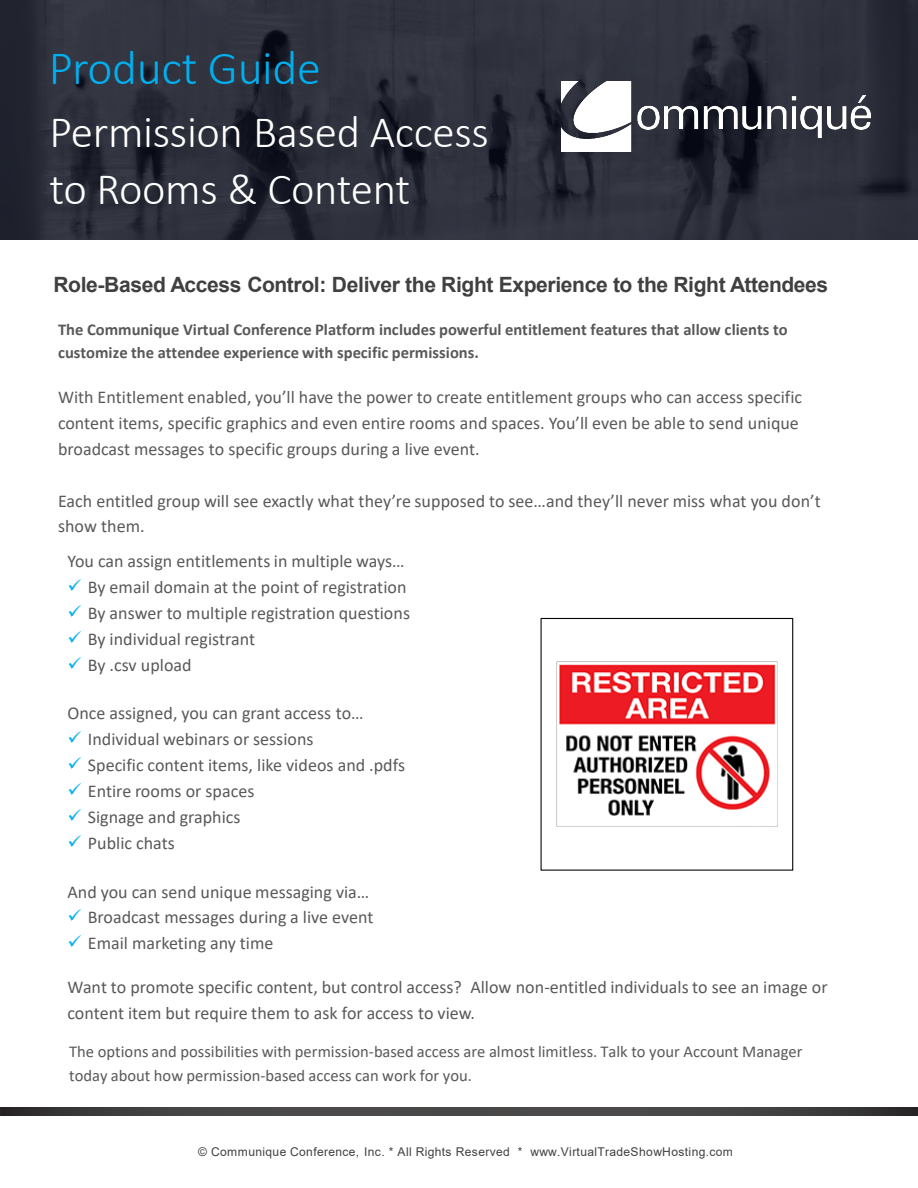
<style>
.page{position:relative;width:918px;height:1188px;background:#fff}
.page>*{position:absolute;margin:0;border:0;box-sizing:border-box;transform-origin:0 0}
.t1{font:66px/57.8px "Arial";color:#fff}
.t2{font:300 48px "Calibri";letter-spacing:-.005em;color:#00b0f0}
.t3{font:300 45px/57.8px "Calibri";letter-spacing:-.01em;color:#fff}
.t4{font:700 21px "Arial";letter-spacing:-.02em;color:#404040}
.t5{font:18px/26px "Calibri";color:#595959}
.t6{font:700 16.5px/23.7px "Calibri";color:#595959}
.t7{font:16.5px/23.7px "Calibri";color:#595959}
.t8{font:12px "Arial";letter-spacing:.025em;color:#404040}
.s1{color:#00b0f0}
</style>
<div class="page">
<img style="left:0;top:1107px;width:918px;height:9px">
<div style="left:0;top:0;width:918px;height:239px;background:#080c1a;opacity:.8"></div>
<img style="left:561px;top:81px;width:309px;height:70px">
<img style="left:556px;top:661px;width:222px;height:166px">
<div style="left:541px;top:618px;width:252px;height:253px;border:1px solid #000"></div>
<p class="t2" style="left:49px;top:38px;width:274px">Product Guide</p>
<p class="t1" style="left:60px;top:77px;width:461px">Virtual Learning<br>Environments</p>
<p class="t3" style="left:49px;top:102px;width:441px">Permission Based Access to Rooms &amp; Content</p>
<p class="t4" style="left:54px;top:270px;width:776px">Role-Based Access Control: Deliver the Right Experience to the Right Attendees</p>
<p class="t6" style="left:58px;top:317px;width:731px">The Communique Virtual Conference Platform includes powerful entitlement features that allow clients to customize the attendee experience with specific permissions.</p>
<p class="t5" style="left:58px;top:383px;width:746px">With Entitlement enabled, you’ll have the power to create entitlement groups who can access specific content items, specific graphics and even entire rooms and spaces. You’ll even be able to send unique broadcast messages to specific groups during a live event.</p>
<p class="t5" style="left:58px;top:487px;width:764px">Each entitled group will see exactly what they’re supposed to see…and they’ll never miss what you don’t show them.</p>
<p class="t5" style="left:68px;top:548px;width:338px">You can assign entitlements in multiple ways…</p>
<p class="t5" style="left:68px;top:574px;width:341px"><span class="s1">✓</span> By email domain at the point of registration</p>
<p class="t5" style="left:68px;top:600px;width:344px"><span class="s1">✓</span> By answer to multiple registration questions</p>
<p class="t5" style="left:68px;top:625px;width:189px"><span class="s1">✓</span> By individual registrant</p>
<p class="t5" style="left:68px;top:651px;width:126px"><span class="s1">✓</span> By .csv upload</p>
<p class="t5" style="left:68px;top:700px;width:298px">Once assigned, you can grant access to…</p>
<p class="t5" style="left:68px;top:726px;width:248px"><span class="s1">✓</span> Individual webinars or sessions</p>
<p class="t5" style="left:68px;top:752px;width:339px"><span class="s1">✓</span> Specific content items, like videos and .pdfs</p>
<p class="t5" style="left:68px;top:778px;width:188px"><span class="s1">✓</span> Entire rooms or spaces</p>
<p class="t5" style="left:68px;top:804px;width:174px"><span class="s1">✓</span> Signage and graphics</p>
<p class="t5" style="left:68px;top:830px;width:109px"><span class="s1">✓</span> Public chats</p>
<p class="t5" style="left:68px;top:878px;width:303px">And you can send unique messaging via…</p>
<p class="t5" style="left:68px;top:904px;width:307px"><span class="s1">✓</span> Broadcast messages during a live event</p>
<p class="t5" style="left:68px;top:930px;width:207px"><span class="s1">✓</span> Email marketing any time</p>
<p class="t5" style="left:68px;top:973px;width:762px">Want to promote specific content, but control access? Allow non-entitled individuals to see an image or content item but require them to ask for access to view.</p>
<p class="t7" style="left:69px;top:1040px;width:735px">The options and possibilities with permission-based access are almost limitless. Talk to your Account Manager today about how permission-based access can work for you.</p>
<p class="t8" style="left:198px;top:1143px;width:536px">© Communique Conference, Inc. * All Rights Reserved * www.VirtualTradeShowHosting.com</p>
</div>
